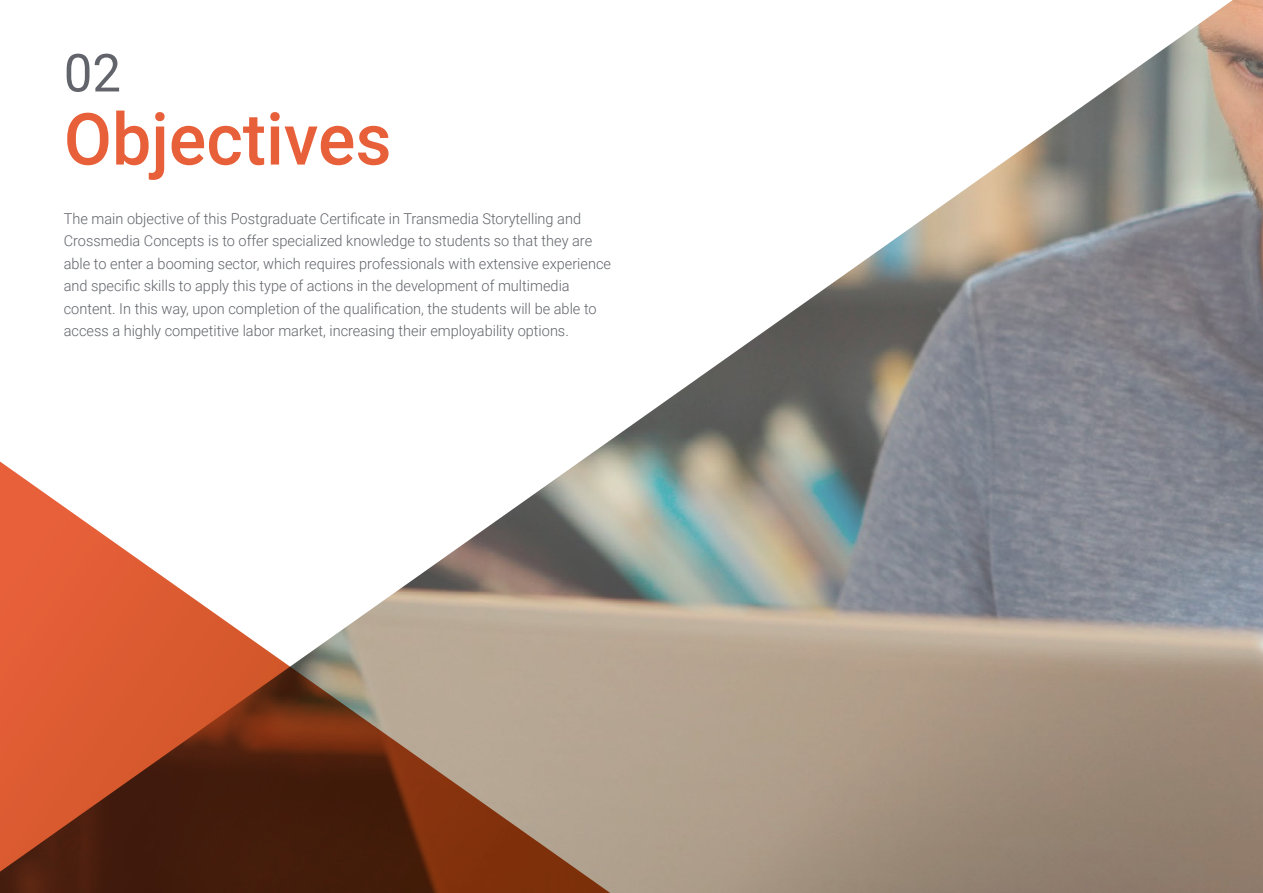
<style>
.page{position:relative;width:1263px;height:893px;background:#fff}
.page>*{position:absolute;margin:0;border:0;box-sizing:border-box;transform-origin:0 0}
.t1{font:500 72px "Roboto";color:#e7603a}
.t2{font:52.5px "Roboto";color:#61646a}
.t3{font:300 15px/22.5px "Roboto";color:#61646a}
</style>
<div class="page">
<img style="left:602px;top:0;width:661px;height:893px">
<svg style="left:0;top:446px;width:640px;height:447px"></svg>
<h2 class="t2" style="left:64px;top:36px;width:59px">02</h2>
<h1 class="t1" style="left:64px;top:89px;width:329px">Objectives</h1>
<p class="t3" style="left:64px;top:207px;width:549px">The main objective of this Postgraduate Certificate in Transmedia Storytelling and Crossmedia Concepts is to offer specialized knowledge to students so that they are able to enter a booming sector, which requires professionals with extensive experience and specific skills to apply this type of actions in the development of multimedia content. In this way, upon completion of the qualification, the students will be able to access a highly competitive labor market, increasing their employability options.</p>
</div>
